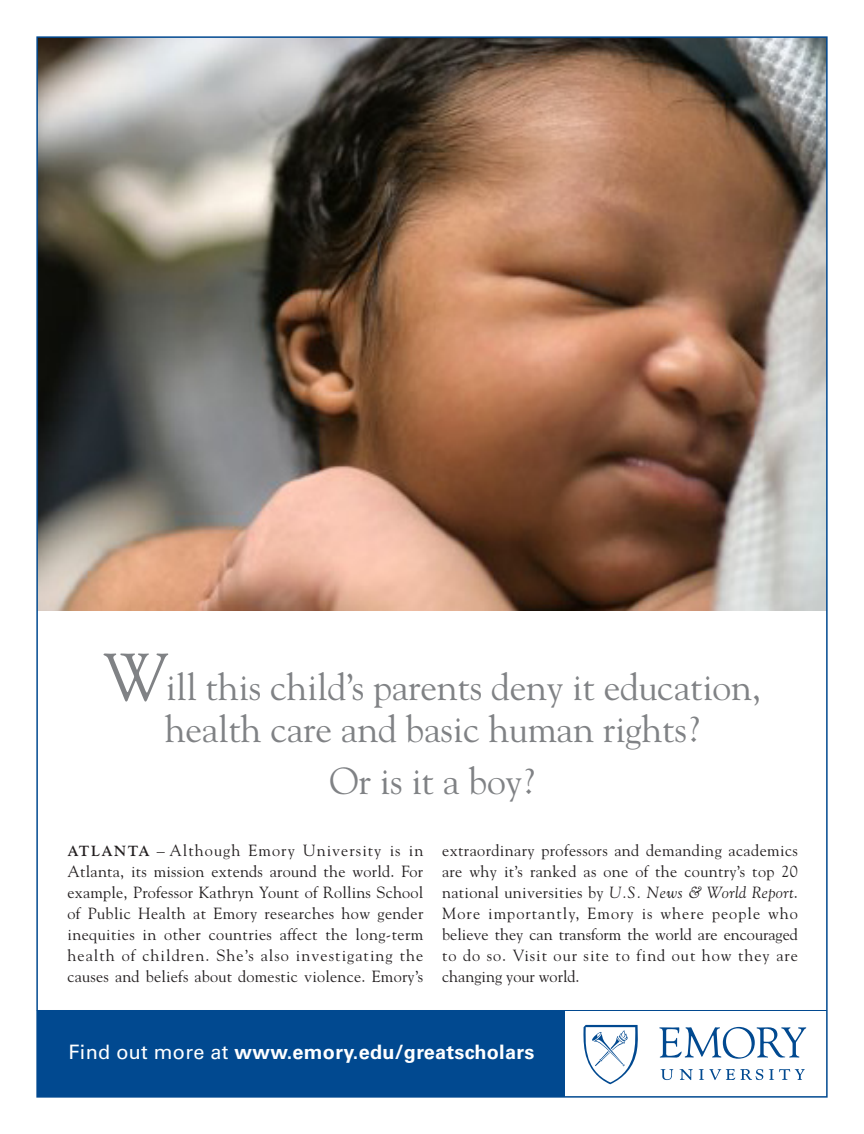
<style>
.page{position:relative;width:864px;height:1134px;background:#fff}
.page>*{position:absolute;margin:0;border:0;box-sizing:border-box;transform-origin:0 0}
.t1{font:37.5px "Goudy";letter-spacing:-.005em;color:#808285}
.t2{font:700 19.8px "Univers";letter-spacing:.015em;color:#fff}
.t3{font:16.2px/21px "Goudy";letter-spacing:.015em;color:#231f20;text-align:justify}
.s1{font-size:66.3px}
.s2{font-weight:700;font-size:14.7px}
.s3{font-style:italic}
.s4{font-weight:400}
</style>
<div class="page">
<div style="left:37px;top:1011px;width:528px;height:86px;background:#014990"></div>
<svg style="left:659px;top:1027px;width:147px;height:32px"></svg>
<svg style="left:660px;top:1069px;width:13px;height:11px"></svg>
<svg style="left:679px;top:1069px;width:14px;height:11px"></svg>
<svg style="left:699px;top:1069px;width:64px;height:11px"></svg>
<svg style="left:769px;top:1069px;width:36px;height:11px"></svg>
<svg style="left:583px;top:1025px;width:55px;height:59px"></svg>
<hr style="left:37px;top:1010px;width:790px;height:1px;background:#014990">
<img style="left:39px;top:39px;width:786px;height:571px">
<p class="t1" style="left:103px;top:664px;width:660px"><span class="s1">W</span>ill this child’s parents deny it education,</p>
<p class="t1" style="left:165px;top:706px;width:536px">health care and basic human rights?</p>
<p class="t1" style="left:330px;top:758px;width:206px">Or is it a boy?</p>
<p class="t3" style="left:68px;top:840px;width:357px"><span class="s2">ATLANTA</span> – Although Emory University is in Atlanta, its mission extends around the world. For example, Professor Kathryn Yount of Rollins School of Public Health at Emory researches how gender inequities in other countries affect the long-term health of children. She’s also investigating the causes and beliefs about domestic violence. Emory’s</p>
<p class="t3" style="left:442px;top:840px;width:357px">extraordinary professors and demanding academics are why it’s ranked as one of the country’s top 20 national universities by <span class="s3">U.S. News &amp; World Report</span>.<br>More importantly, Emory is where people who believe they can transform the world are encouraged to do so. Visit our site to find out how they are changing your world.</p>
<p class="t2" style="left:69px;top:1041px;width:467px"><span class="s4">Find out more at</span> www.emory.edu/greatscholars</p>
</div>
